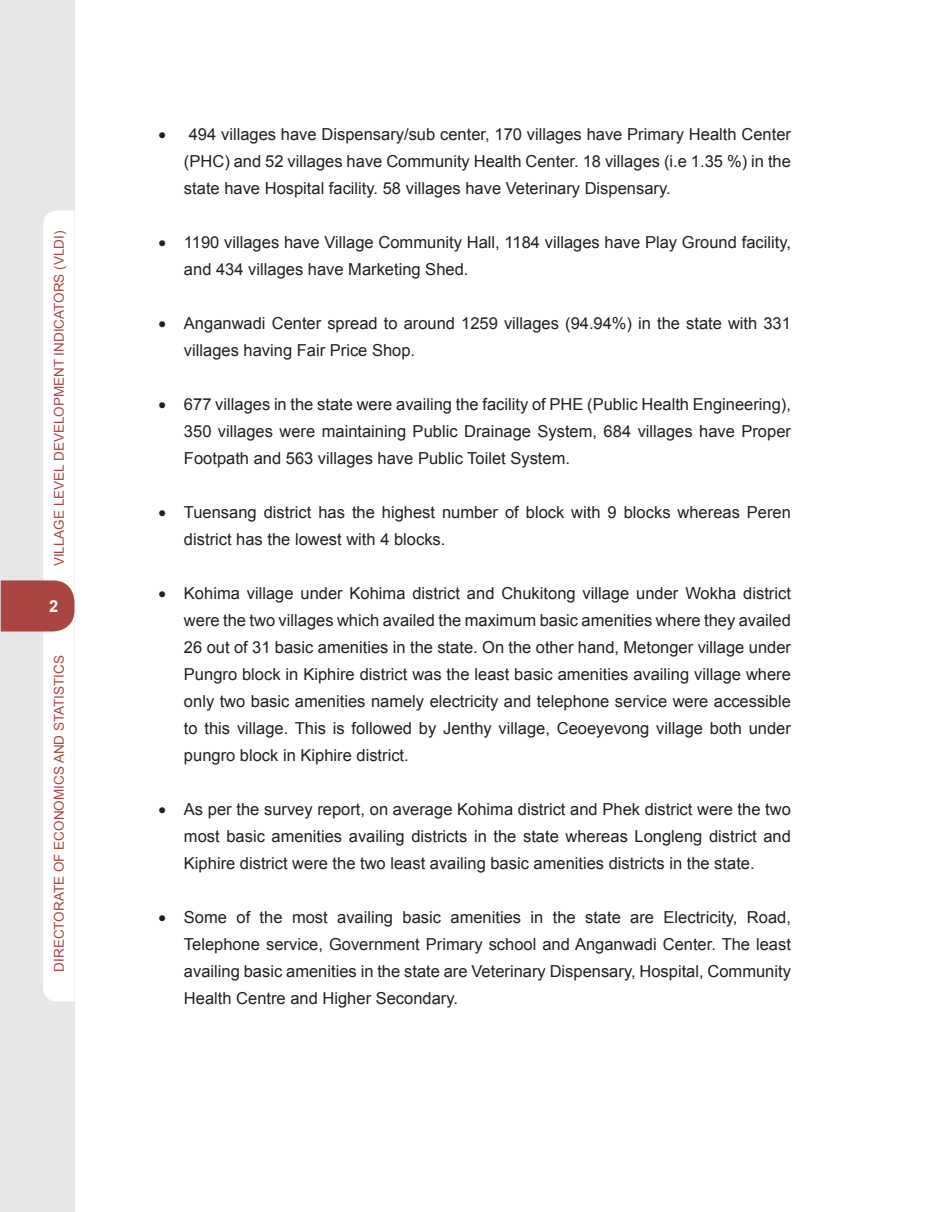
<style>
.page{position:relative;width:936px;height:1212px;background:#fff}
.page>*{position:absolute;margin:0;border:0;box-sizing:border-box;transform-origin:0 0}
.List_Paragraph{font:16.5px/27px "Arial";color:#231f20;text-align:justify}
.t1{font:700 16.5px "Arial";color:#fff}
.t2{font:13.5px "Arial";color:#aa4542}
</style>
<div class="page">
<div style="left:0;top:0;width:74px;height:1212px;background:#e6e7e9"></div>
<svg style="left:1px;top:210px;width:73px;height:791px"></svg>
<p class="t2" style="left:50px;top:566px;width:337px;rotate:-90deg">VILLAGE LEVEL DEVELOPMENT INDICATORS (VLDI)</p>
<p class="t1" style="left:49px;top:595px;width:11px">2</p>
<p class="t2" style="left:50px;top:971px;width:318px;rotate:-90deg">DIRECTORATE OF ECONOMICS AND STATISTICS</p>
<p class="List_Paragraph" style="left:184px;top:121px;width:608px;text-indent:-26px">• 494 villages have Dispensary/sub center, 170 villages have Primary Health Center (PHC) and 52 villages have Community Health Center. 18 villages (i.e 1.35 %) in the state have Hospital facility. 58 villages have Veterinary Dispensary.</p>
<p class="List_Paragraph" style="left:184px;top:229px;width:608px;text-indent:-26px">• 1190 villages have Village Community Hall, 1184 villages have Play Ground facility, and 434 villages have Marketing Shed.</p>
<p class="List_Paragraph" style="left:184px;top:310px;width:608px;text-indent:-26px">• Anganwadi Center spread to around 1259 villages (94.94%) in the state with 331 villages having Fair Price Shop.</p>
<p class="List_Paragraph" style="left:184px;top:391px;width:608px;text-indent:-26px">• 677 villages in the state were availing the facility of PHE (Public Health Engineering), 350 villages were maintaining Public Drainage System, 684 villages have Proper Footpath and 563 villages have Public Toilet System.</p>
<p class="List_Paragraph" style="left:184px;top:499px;width:608px;text-indent:-26px">• Tuensang district has the highest number of block with 9 blocks whereas Peren district has the lowest with 4 blocks.</p>
<p class="List_Paragraph" style="left:184px;top:580px;width:608px;text-indent:-26px">• Kohima village under Kohima district and Chukitong village under Wokha district were the two villages which availed the maximum basic amenities where they availed 26 out of 31 basic amenities in the state. On the other hand, Metonger village under Pungro block in Kiphire district was the least basic amenities availing village where only two basic amenities namely electricity and telephone service were accessible to this village. This is followed by Jenthy village, Ceoeyevong village both under pungro block in Kiphire district.</p>
<p class="List_Paragraph" style="left:184px;top:796px;width:608px;text-indent:-26px">• As per the survey report, on average Kohima district and Phek district were the two most basic amenities availing districts in the state whereas Longleng district and Kiphire district were the two least availing basic amenities districts in the state.</p>
<p class="List_Paragraph" style="left:184px;top:904px;width:608px;text-indent:-26px">• Some of the most availing basic amenities in the state are Electricity, Road, Telephone service, Government Primary school and Anganwadi Center. The least availing basic amenities in the state are Veterinary Dispensary, Hospital, Community Health Centre and Higher Secondary.</p>
</div>
